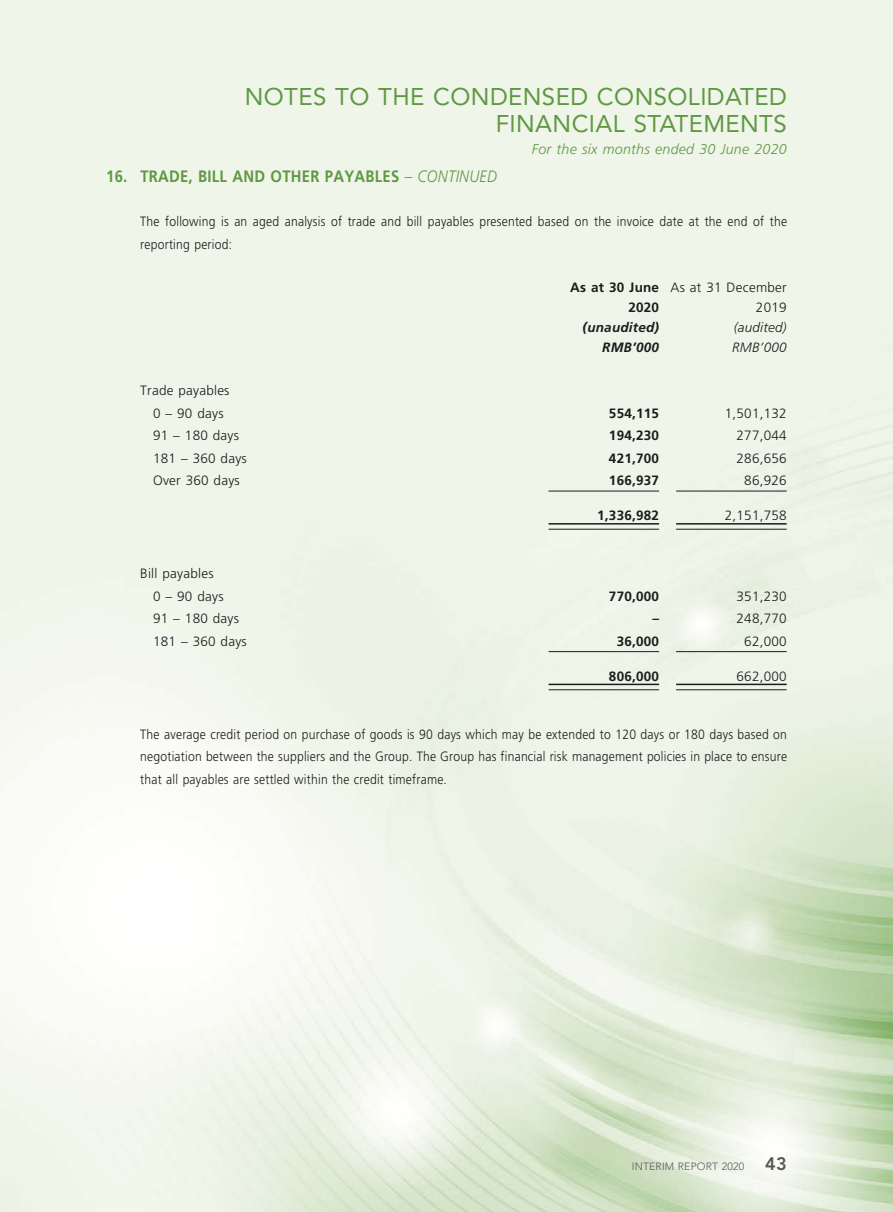
<style>
.page{position:relative;width:893px;height:1212px;background:#fff}
.page>*{position:absolute;margin:0;border:0;box-sizing:border-box;transform-origin:0 0}
.t1{font:24px/27px "Avenir LT Std";letter-spacing:.015em;color:#5f9843;text-align:right}
.t2{font:700 16.5px "Frutiger LT Std";letter-spacing:.015em;color:#5f9843;scale:.9 1}
.t3{font:italic 300 14.25px "Frutiger LT Std";letter-spacing:.015em;color:#5f9843}
.t4{font:300 13.5px/22.5px "Frutiger LT Std";letter-spacing:.015em;color:#1c1c1b;scale:.9 1}
.t5{font:300 13.5px/22.5px "Frutiger LT Std";letter-spacing:.015em;color:#1c1c1b;text-align:right}
.t6{font:700 13.5px/20.2px "Frutiger LT Std";letter-spacing:.015em;color:#1c1c1b;text-align:right}
.t7{font:italic 700 13.5px "Frutiger LT Std";letter-spacing:.015em;color:#1c1c1b}
.t8{font:italic 300 13.5px "Frutiger LT Std";letter-spacing:.015em;color:#1c1c1b}
.t9{font:300 10.5px "Avenir LT Std";letter-spacing:.015em;color:#575756}
.s1{font-weight:300;font-style:italic}
.s2{font-weight:800;font-size:18px}
</style>
<div class="page">
<img style="left:0;top:0;width:893px;height:1212px">
<hr style="left:549px;top:491px;width:110px;height:1px;background:#1c1c1b">
<hr style="left:676px;top:491px;width:111px;height:1px;background:#1c1c1b">
<hr style="left:549px;top:523px;width:110px;height:2px;background:#1c1c1b">
<hr style="left:549px;top:529px;width:110px;height:1px;background:#1c1c1b">
<hr style="left:676px;top:523px;width:111px;height:2px;background:#1c1c1b">
<hr style="left:676px;top:529px;width:111px;height:1px;background:#1c1c1b">
<hr style="left:549px;top:651px;width:110px;height:1px;background:#1c1c1b">
<hr style="left:676px;top:651px;width:111px;height:1px;background:#1c1c1b">
<hr style="left:549px;top:684px;width:110px;height:1px;background:#1c1c1b">
<hr style="left:549px;top:689px;width:110px;height:1px;background:#1c1c1b">
<hr style="left:676px;top:684px;width:111px;height:1px;background:#1c1c1b">
<hr style="left:676px;top:689px;width:111px;height:1px;background:#1c1c1b">
<h1 class="t1" style="left:245px;top:83px;width:544px">NOTES TO THE CONDENSED CONSOLIDATED<br>FINANCIAL STATEMENTS</h1>
<p class="t3" style="left:532px;top:141px;width:256px">For the six months ended 30 June 2020</p>
<p class="t2" style="left:106px;top:167px;width:436px">16. TRADE, BILL AND OTHER PAYABLES <span class="s1">– CONTINUED</span></p>
<p class="t4" style="left:140px;top:211px;width:720px">The following is an aged analysis of trade and bill payables presented based on the invoice date at the end of the reporting period:</p>
<p class="t6" style="left:570px;top:277px;width:91px">As at 30 June<br>2020</p>
<p class="t5" style="left:670px;top:277px;width:118px;line-height:20.2px">As at 31 December<br>2019</p>
<p class="t7" style="left:583px;top:319px;width:78px">(unaudited)</p>
<p class="t8" style="left:734px;top:320px;width:54px">(audited)</p>
<p class="t7" style="left:602px;top:340px;width:58px">RMB’000</p>
<p class="t8" style="left:732px;top:340px;width:56px">RMB’000</p>
<p class="t5" style="left:140px;top:379px;width:91px;text-align:center">Trade payables<br>0 – 90 days</p>
<p class="t6" style="left:609px;top:403px;width:52px">554,115</p>
<p class="t5" style="left:725px;top:402px;width:63px">1,501,132</p>
<p class="t5" style="left:153px;top:424px;width:88px">91 – 180 days</p>
<p class="t6" style="left:609px;top:425px;width:52px">194,230</p>
<p class="t5" style="left:736px;top:424px;width:52px">277,044</p>
<p class="t5" style="left:153px;top:447px;width:95px">181 – 360 days</p>
<p class="t6" style="left:609px;top:448px;width:52px">421,700</p>
<p class="t5" style="left:736px;top:447px;width:52px">286,656</p>
<p class="t5" style="left:153px;top:469px;width:88px">Over 360 days</p>
<p class="t6" style="left:609px;top:470px;width:52px">166,937</p>
<p class="t5" style="left:744px;top:469px;width:44px">86,926</p>
<p class="t6" style="left:597px;top:505px;width:63px">1,336,982</p>
<p class="t5" style="left:725px;top:505px;width:63px">2,151,758</p>
<p class="t5" style="left:153px;top:562px;width:72px;text-align:left;text-indent:-13px">Bill payables<br>0 – 90 days</p>
<p class="t6" style="left:609px;top:586px;width:52px">770,000</p>
<p class="t5" style="left:736px;top:585px;width:52px">351,230</p>
<p class="t5" style="left:153px;top:607px;width:88px">91 – 180 days</p>
<p class="t6" style="left:652px;top:608px;width:8px">–</p>
<p class="t5" style="left:736px;top:607px;width:52px">248,770</p>
<p class="t5" style="left:153px;top:630px;width:95px">181 – 360 days</p>
<p class="t6" style="left:617px;top:631px;width:44px">36,000</p>
<p class="t5" style="left:744px;top:630px;width:44px">62,000</p>
<p class="t6" style="left:609px;top:666px;width:52px">806,000</p>
<p class="t5" style="left:736px;top:665px;width:52px">662,000</p>
<p class="t4" style="left:140px;top:723px;width:720px;text-align:justify">The average credit period on purchase of goods is 90 days which may be extended to 120 days or 180 days based on negotiation between the suppliers and the Group. The Group has financial risk management policies in place to ensure that all payables are settled within the credit timeframe.</p>
<p class="t9" style="left:632px;top:1160px;width:156px">INTERIM REPORT 2020 <span class="s2">43</span></p>
</div>
